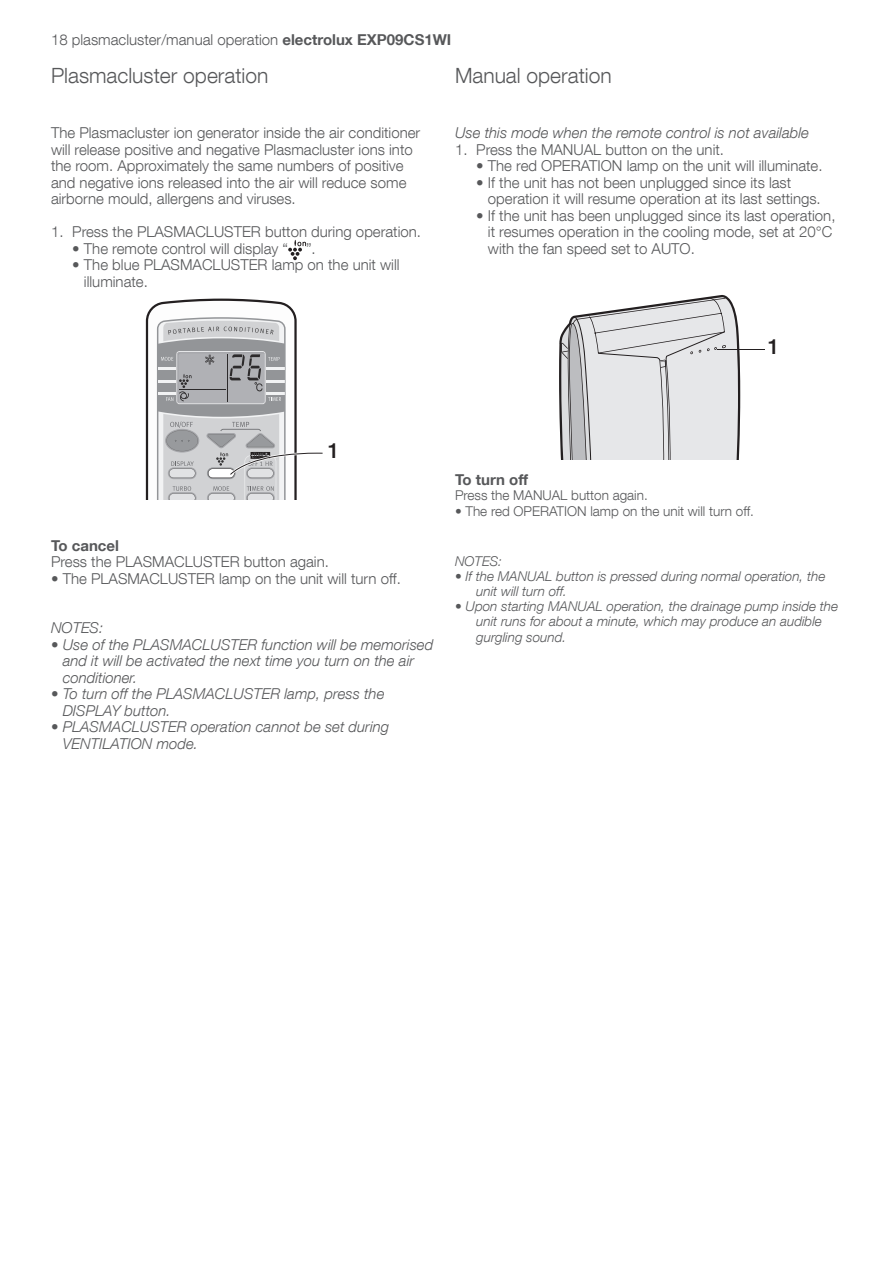
<style>
.page{position:relative;width:893px;height:1263px;background:#fff}
.page>*{position:absolute;margin:0;border:0;box-sizing:border-box;transform-origin:0 0}
.t1{font:300 21px "Helvetica Neue LT Com";color:#57585a}
.t2{font:300 15px/16.5px "Helvetica Neue LT Com";color:#57585a}
.t3{font:italic 300 15px/16.5px "Helvetica Neue LT Com";color:#57585a}
.t4{font:700 15px "Helvetica Neue LT Com";color:#57585a}
.t5{font:italic 300 13.5px/15px "Helvetica Neue LT Com";color:#57585a}
.t6{font:300 13.5px "Helvetica Neue LT Com";color:#57585a}
.s1{font-weight:700}
</style>
<div class="page">
<svg style="left:288px;top:240px;width:18px;height:20px"></svg>
<svg style="left:146px;top:299px;width:177px;height:201px"></svg>
<hr style="left:717px;top:350px;width:47px;height:1px;background:#231f20">
<svg style="left:559px;top:295px;width:184px;height:164px;background:#d6d7d9"></svg>
<p class="t2" style="left:51px;top:31px;width:402px">18 plasmacluster/manual operation <span class="s1">electrolux EXP09CS1WI</span></p>
<h1 class="t1" style="left:51px;top:63px;width:219px">Plasmacluster operation</h1>
<p class="t2" style="left:51px;top:124px;width:371px">The Plasmacluster ion generator inside the air conditioner will release positive and negative Plasmacluster ions into the room. Approximately the same numbers of positive and negative ions released into the air will reduce some airborne mould, allergens and viruses.</p>
<p class="t2" style="left:51px;top:223px;width:371px">1. Press the PLASMACLUSTER button during operation.</p>
<p class="t2" style="left:72px;top:240px;width:245px">• The remote control will display “ ”.</p>
<p class="t2" style="left:84px;top:256px;width:317px;text-indent:-12px">• The blue PLASMACLUSTER lamp on the unit will illuminate.</p>
<h1 class="t1" style="left:455px;top:63px;width:158px">Manual operation</h1>
<p class="t3" style="left:455px;top:124px;width:355px">Use this mode when the remote control is not available</p>
<p class="t2" style="left:455px;top:141px;width:271px">1. Press the MANUAL button on the unit.</p>
<p class="t2" style="left:476px;top:157px;width:348px">• The red OPERATION lamp on the unit will illuminate.</p>
<p class="t2" style="left:488px;top:174px;width:334px;text-indent:-12px">• If the unit has not been unplugged since its last operation it will resume operation at its last settings.</p>
<p class="t2" style="left:488px;top:207px;width:349px;text-indent:-12px">• If the unit has been unplugged since its last operation, it resumes operation in the cooling mode, set at 20°C with the fan speed set to AUTO.</p>
<p class="t4" style="left:51px;top:536px;width:70px">To cancel</p>
<p class="t2" style="left:51px;top:553px;width:279px">Press the PLASMACLUSTER button again.</p>
<p class="t2" style="left:51px;top:570px;width:351px">• The PLASMACLUSTER lamp on the unit will turn off.</p>
<p class="t3" style="left:51px;top:619px;width:54px">NOTES:</p>
<p class="t3" style="left:63px;top:636px;width:372px;text-indent:-12px">• Use of the PLASMACLUSTER function will be memorised and it will be activated the next time you turn on the air conditioner.</p>
<p class="t3" style="left:63px;top:685px;width:323px;text-indent:-12px">• To turn off the PLASMACLUSTER lamp, press the<br>DISPLAY button.</p>
<p class="t3" style="left:63px;top:718px;width:328px;text-indent:-12px">• PLASMACLUSTER operation cannot be set during<br>VENTILATION mode.</p>
<p class="t4" style="left:455px;top:470px;width:75px">To turn off</p>
<p class="t6" style="left:455px;top:487px;width:194px">Press the MANUAL button again.</p>
<p class="t6" style="left:455px;top:503px;width:300px">• The red OPERATION lamp on the unit will turn off.</p>
<p class="t5" style="left:455px;top:553px;width:49px">NOTES:</p>
<p class="t5" style="left:476px;top:568px;width:351px;text-indent:-21px">• If the MANUAL button is pressed during normal operation, the unit will turn off.</p>
<p class="t5" style="left:455px;top:598px;width:385px;text-align:center">• Upon starting MANUAL operation, the drainage pump inside the unit runs for about a minute, which may produce an audible</p>
<p class="t5" style="left:476px;top:630px;width:92px">gurgling sound.</p>
</div>
